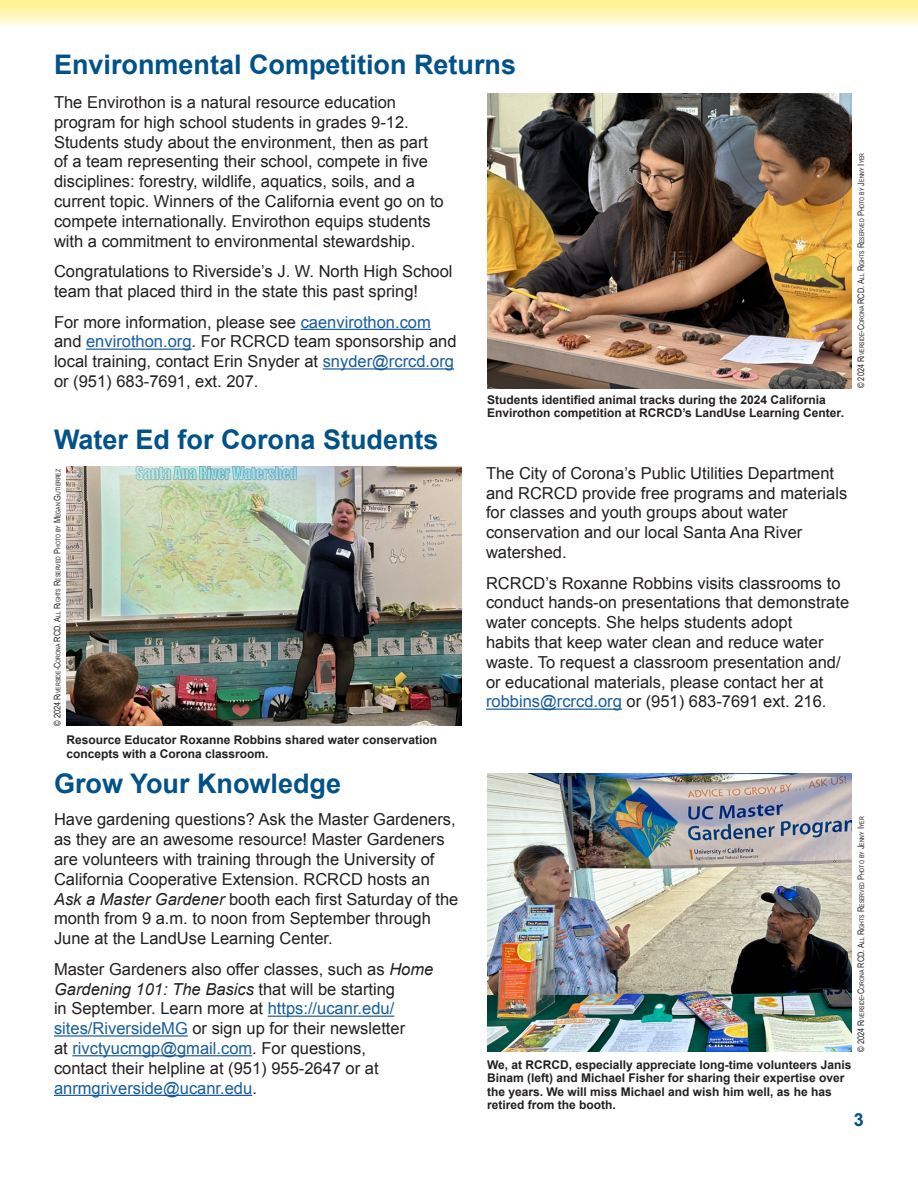
<style>
.page{position:relative;width:918px;height:1188px;background:#fff}
.page>*{position:absolute;margin:0;border:0;box-sizing:border-box;transform-origin:0 0}
.Paragraph_Style_news_text{font:700 27px "Arial";color:#005288}
.t1{font:700 18px "Arial";color:#005288}
.t2{font:16.5px/19.8px "Arial";color:#231f20}
.t3{font:700 12px/13.5px "Arial";color:#231f20}
.Paragraph_Style_news_text-2{font:6.3px "Arial Narrow";color:#231f20}
.s1{color:#175d9e}
.s2{font-size:9px}
.s3{font-style:italic}
</style>
<div class="page">
<hr style="left:486px;top:709px;width:136px;height:1px;background:#175d9e">
<hr style="left:268px;top:1016px;width:126px;height:1px;background:#175d9e">
<hr style="left:54px;top:1035px;width:134px;height:2px;background:#175d9e">
<hr style="left:72px;top:1055px;width:180px;height:1px;background:#175d9e">
<hr style="left:54px;top:1095px;width:198px;height:1px;background:#175d9e">
<img style="left:487px;top:93px;width:365px;height:295px">
<img style="left:487px;top:773px;width:365px;height:279px">
<hr style="left:301px;top:329px;width:130px;height:1px;background:#175d9e">
<hr style="left:86px;top:349px;width:106px;height:1px;background:#175d9e">
<hr style="left:323px;top:368px;width:131px;height:2px;background:#175d9e">
<svg style="left:0;top:0;width:918px;height:26px;background:#fff6b8"></svg>
<img style="left:66px;top:467px;width:395px;height:259px">
<p class="Paragraph_Style_news_text" style="left:54px;top:47px;width:464px">Environmental Competition Returns</p>
<p class="t2" style="left:54px;top:92px;width:391px">The Envirothon is a natural resource education program for high school students in grades 9-12.<br>Students study about the environment, then as part of a team representing their school, compete in five disciplines: forestry, wildlife, aquatics, soils, and a current topic. Winners of the California event go on to compete internationally. Envirothon equips students with a commitment to environmental stewardship.</p>
<p class="t2" style="left:54px;top:262px;width:400px">Congratulations to Riverside’s J. W. North High School team that placed third in the state this past spring!</p>
<p class="t2" style="left:54px;top:312px;width:404px">For more information, please see <span class="s1">caenvirothon.com </span>and <span class="s1">envirothon.org</span>. For RCRCD team sponsorship and local training, contact Erin Snyder at <span class="s1">snyder@rcrcd.org </span>or (951) 683-7691, ext. 207.</p>
<p class="Paragraph_Style_news_text" style="left:54px;top:422px;width:386px">Water Ed for Corona Students</p>
<p class="Paragraph_Style_news_text-2" style="left:54px;top:726px;width:258px;rotate:-90deg"><span class="s2">© 2024 R</span>iverside<span class="s2">-C</span>orona <span class="s2">RCD. A</span>ll <span class="s2">R</span>ights <span class="s2">R</span>eserved <span class="s2">P</span>hoto by <span class="s2">M</span>egan <span class="s2">G</span>utierrez</p>
<p class="t3" style="left:66px;top:734px;width:372px">Resource Educator Roxanne Robbins shared water conservation concepts with a Corona classroom.</p>
<p class="t3" style="left:487px;top:393px;width:358px">Students identified animal tracks during the 2024 California<br>Envirothon competition at RCRCD’s LandUse Learning Center.</p>
<p class="t2" style="left:486px;top:463px;width:363px">The City of Corona’s Public Utilities Department and RCRCD provide free programs and materials for classes and youth groups about water conservation and our local Santa Ana River watershed.</p>
<p class="t2" style="left:486px;top:573px;width:365px">RCRCD’s Roxanne Robbins visits classrooms to conduct hands-on presentations that demonstrate water concepts. She helps students adopt<br>habits that keep water clean and reduce water waste. To request a classroom presentation and/ or educational materials, please contact her at <span class="s1">robbins@rcrcd.org</span> or (951) 683-7691 ext. 216.</p>
<p class="Paragraph_Style_news_text-2" style="left:857px;top:388px;width:236px;rotate:-90deg"><span class="s2">© 2024 R</span>iverside<span class="s2">-C</span>orona <span class="s2">RCD. A</span>ll <span class="s2">R</span>ights <span class="s2">R</span>eserved <span class="s2">P</span>hoto by <span class="s2">J</span>enny <span class="s2">I</span>yer</p>
<p class="Paragraph_Style_news_text" style="left:54px;top:766px;width:289px">Grow Your Knowledge</p>
<p class="t2" style="left:54px;top:810px;width:406px">Have gardening questions? Ask the Master Gardeners, as they are an awesome resource! Master Gardeners are volunteers with training through the University of California Cooperative Extension. RCRCD hosts an <span class="s3">Ask a Master Gardener</span> booth each first Saturday of the month from 9 a.m. to noon from September through June at the LandUse Learning Center.</p>
<p class="t2" style="left:54px;top:959px;width:381px">Master Gardeners also offer classes, such as <span class="s3">Home Gardening 101: The Basics</span> that will be starting<br>in September. Learn more at <span class="s1">https://ucanr.edu/ sites/RiversideMG</span> or sign up for their newsletter<br>at <span class="s1">rivctyucmgp@gmail.com</span>. For questions,<br>contact their helpline at (951) 955-2647 or at <span class="s1">anrmgriverside@ucanr.edu</span>.</p>
<p class="Paragraph_Style_news_text-2" style="left:857px;top:1052px;width:236px;rotate:-90deg"><span class="s2">© 2024 R</span>iverside<span class="s2">-C</span>orona <span class="s2">RCD. A</span>ll <span class="s2">R</span>ights <span class="s2">R</span>eserved <span class="s2">P</span>hoto by <span class="s2">J</span>enny <span class="s2">I</span>yer</p>
<p class="t3" style="left:487px;top:1058px;width:366px">We, at RCRCD, especially appreciate long-time volunteers Janis Binam (left) and Michael Fisher for sharing their expertise over the years. We will miss Michael and wish him well, as he has retired from the booth.</p>
<p class="t1" style="left:854px;top:1108px;width:12px">3</p>
</div>
